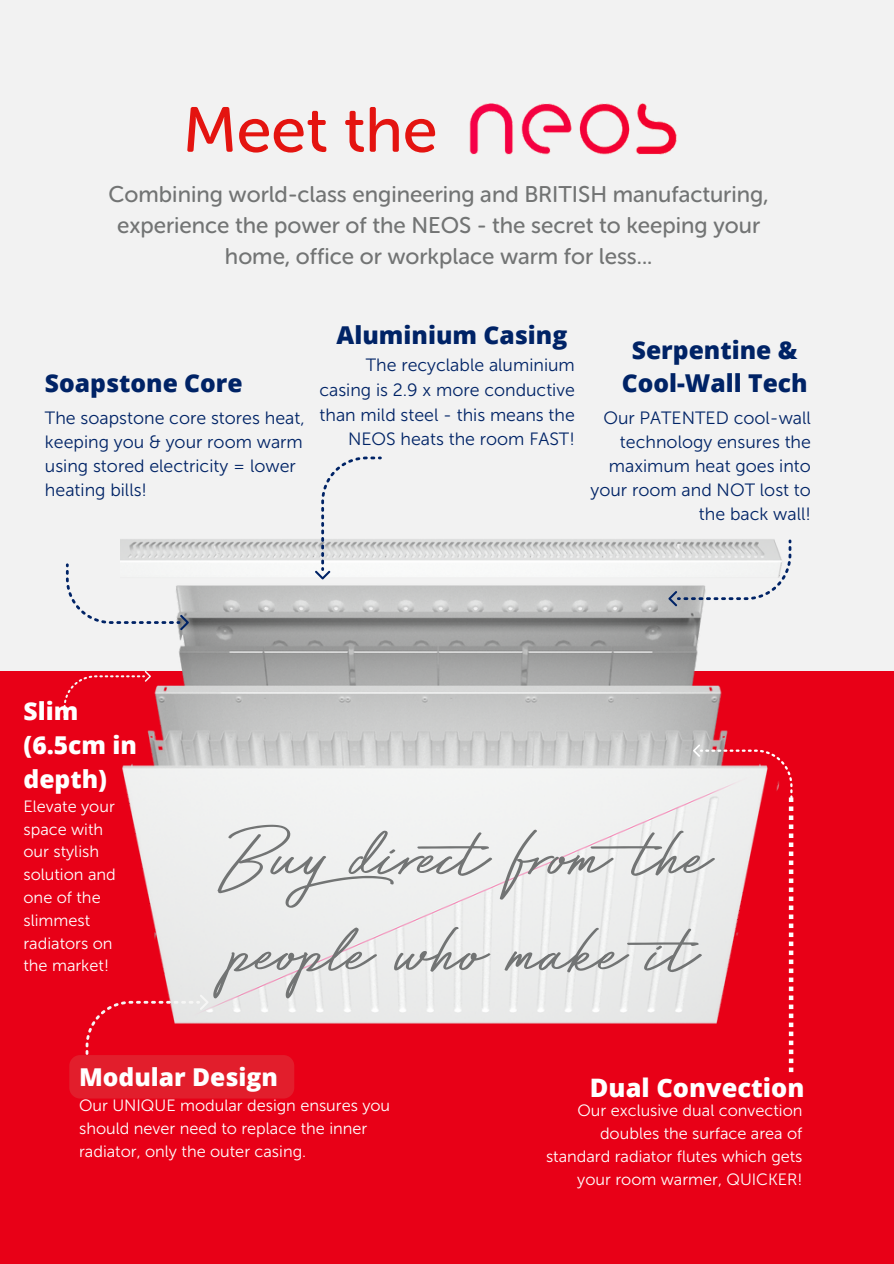
<style>
.page{position:relative;width:894px;height:1264px;background:#fff}
.page>*{position:absolute;margin:0;border:0;box-sizing:border-box;transform-origin:0 0}
.t1{font:93.9px/96.1px "Bayshore";color:#727474}
.t2{font:63.45px "Museo Sans Rounded 500";color:#e41410}
.t3{font:800 25.5px "Open Sans";color:#fff}
.t4{font:800 24.6px/33.6px "Open Sans";color:#002366;text-align:center}
.t5{font:800 24.6px/33.6px "Open Sans";color:#fff}
.t6{font:22.5px/30.8px "Museo Sans Rounded 500";color:#727474;text-align:center}
.t7{font:17.7px/23.9px "Museo Sans 300";color:#002366;text-align:right}
.t8{font:16.35px/22.8px "Museo Sans 300";color:#fff}
</style>
<div class="page">
<div style="left:0;top:0;width:893px;height:1263px;background:#e80017"></div>
<div style="left:0;top:0;width:893px;height:670px;background:#f2f2f2"></div>
<img style="left:120px;top:539px;width:663px;height:485px">
<svg style="left:86px;top:994px;width:122px;height:61px"></svg>
<svg style="left:668px;top:539px;width:123px;height:68px"></svg>
<svg style="left:64px;top:670px;width:87px;height:48px"></svg>
<svg style="left:66px;top:563px;width:123px;height:68px"></svg>
<svg style="left:314px;top:456px;width:67px;height:123px"></svg>
<img style="left:469px;top:104px;width:208px;height:50px">
<svg style="left:692px;top:744px;width:101px;height:328px"></svg>
<div style="left:69px;top:1055px;width:225px;height:43px;background:#e21e2c;border-radius:11px"></div>
<h2 class="t2" style="left:183px;top:92px;width:256px">Meet the</h2>
<p class="t6" style="left:109px;top:179px;width:661px">Combining world-class engineering and BRITISH manufacturing, experience the power of the NEOS - the secret to keeping your home, office or workplace warm for less...</p>
<h3 class="t4" style="left:45px;top:366px;width:199px">Soapstone Core</h3>
<p class="t7" style="left:45px;top:406px;width:261px;text-align:left">The soapstone core stores heat, keeping you &amp; your room warm using stored electricity = lower heating bills!</p>
<h3 class="t4" style="left:336px;top:318px;width:232px">Aluminium Casing</h3>
<p class="t7" style="left:319px;top:352px;width:257px;line-height:24.8px">The recyclable aluminium casing is 2.9 x more conductive than mild steel - this means the<br>NEOS heats the room FAST!</p>
<h3 class="t4" style="left:621px;top:332px;width:187px">Serpentine &amp;<br>Cool-Wall Tech</h3>
<p class="t7" style="left:590px;top:406px;width:222px">Our PATENTED cool-wall technology ensures the maximum heat goes into your room and NOT lost to the back wall!</p>
<h3 class="t5" style="left:23px;top:694px;width:115px">Slim (6.5cm in depth)</h3>
<p class="t8" style="left:23px;top:794px;width:94px">Elevate your space with our stylish solution and one of the slimmest radiators on the market!</p>
<h1 class="t1" style="left:217px;top:815px;width:530px">Buydirectfrom the people who make it</h1>
<h3 class="t5" style="left:79px;top:1059px;width:200px">Modular Design</h3>
<h3 class="t3" style="left:589px;top:1069px;width:216px">Dual Convection</h3>
<p class="t8" style="left:79px;top:1094px;width:312px">Our UNIQUE modular design ensures you should never need to replace the inner radiator, only the outer casing.</p>
<p class="t8" style="left:546px;top:1099px;width:258px;text-align:right">Our exclusive dual convection doubles the surface area of standard radiator flutes which gets your room warmer, QUICKER!</p>
</div>
